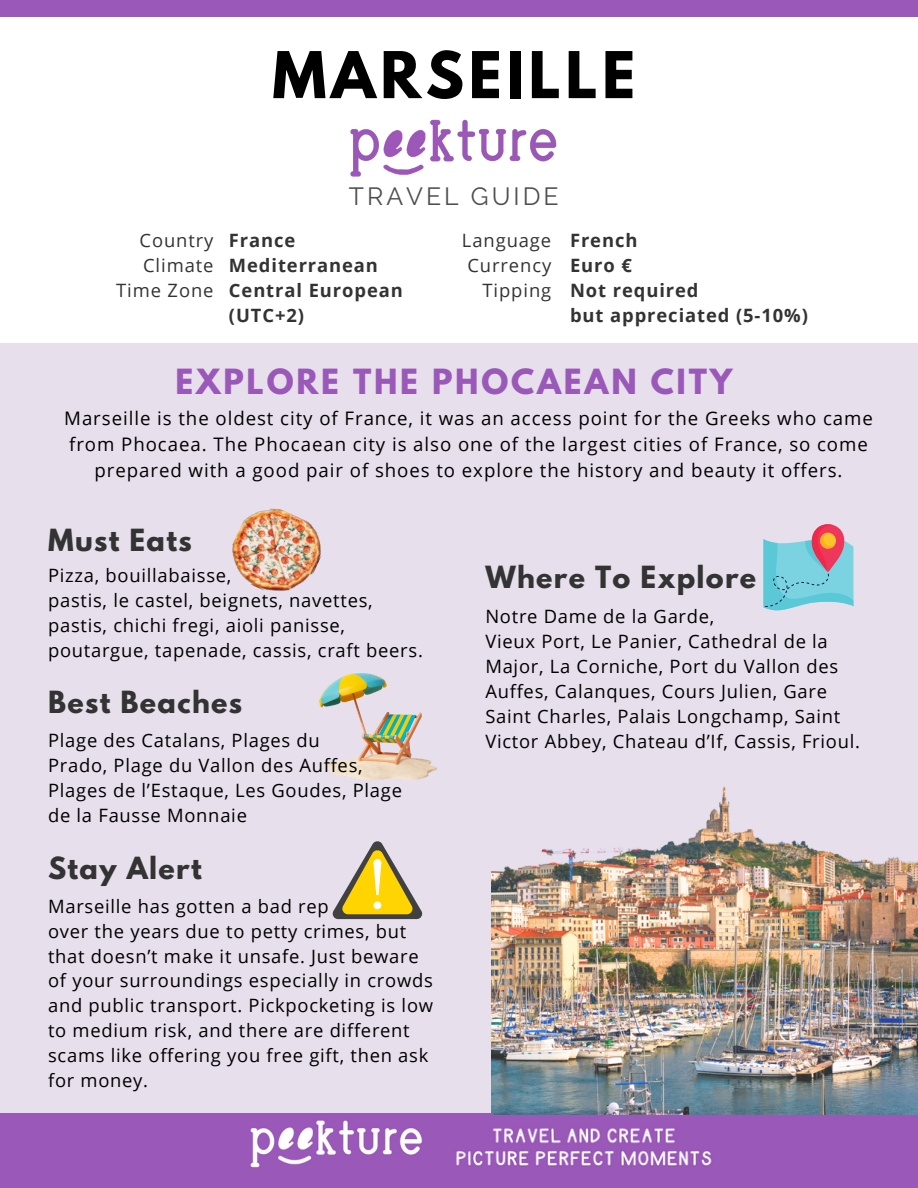
<style>
.page{position:relative;width:918px;height:1188px;background:#9a59b8}
.page>*{position:absolute;margin:0;border:0;box-sizing:border-box;transform-origin:0 0}
.t1{font:700 57px "League Spartan";letter-spacing:.08em;color:#000}
.t2{font:700 30.6px "League Spartan";letter-spacing:.09em;color:#9a59b8}
.t3{font:700 27px "League Spartan";letter-spacing:.05em;color:#333}
.t4{font:24.9px "Raleway";letter-spacing:.12em;color:#4e4e4e}
.t5{font:18.6px/25.8px "Open Sans";letter-spacing:.05em;color:#000;text-align:center}
.t6{font:18.3px/24.9px "Open Sans";letter-spacing:.04em;color:#000}
.t7{font:700 18.3px/24.9px "Open Sans";letter-spacing:.05em;color:#333}
.t8{font:18.3px "Open Sans";letter-spacing:.05em;color:#333}
</style>
<div class="page">
<div style="left:0;top:17px;width:918px;height:339px;background:#fff"></div>
<div style="left:0;top:343px;width:918px;height:769px;background:#e7dfeb"></div>
<svg style="left:763px;top:524px;width:90px;height:87px"></svg>
<img style="left:350px;top:119px;width:207px;height:58px">
<img style="left:319px;top:673px;width:117px;height:106px">
<img style="left:456px;top:1128px;width:256px;height:38px">
<img style="left:250px;top:1120px;width:172px;height:48px">
<img style="left:491px;top:786px;width:427px;height:328px">
<img style="left:232px;top:508px;width:89px;height:83px">
<svg style="left:332px;top:841px;width:91px;height:78px"></svg>
<p class="t1" style="left:272px;top:47px;width:364px">MARSEILLE</p>
<h4 class="t8" style="left:140px;top:228px;width:75px">Country</h4>
<p class="t8" style="left:143px;top:253px;width:72px">Climate</p>
<p class="t8" style="left:116px;top:278px;width:99px">Time Zone</p>
<h3 class="t4" style="left:349px;top:181px;width:211px">TRAVEL GUIDE</h3>
<p class="t7" style="left:229px;top:227px;width:175px">France<br>Mediterranean<br>Central European (UTC+2)</p>
<p class="t7" style="left:570px;top:227px;width:239px">French<br>Euro €<br>Not required<br>but appreciated (5-10%)</p>
<p class="t8" style="left:462px;top:227px;width:91px">Language</p>
<h4 class="t8" style="left:467px;top:252px;width:85px">Currency</h4>
<p class="t8" style="left:482px;top:277px;width:70px">Tipping</p>
<h5 class="t2" style="left:176px;top:366px;width:559px">EXPLORE THE PHOCAEAN CITY</h5>
<p class="t5" style="left:64px;top:405px;width:810px">Marseille is the oldest city of France, it was an access point for the Greeks who came from Phocaea. The Phocaean city is also one of the largest cities of France, so come prepared with a good pair of shoes to explore the history and beauty it offers.</p>
<p class="t3" style="left:48px;top:527px;width:145px">Must Eats</p>
<h4 class="t6" style="left:48px;top:562px;width:185px">Pizza, bouillabaisse,</h4>
<p class="t6" style="left:48px;top:587px;width:376px">pastis, le castel, beignets, navettes, pastis, chichi fregi, aioli panisse, poutargue, tapenade, cassis, craft beers.</p>
<p class="t3" style="left:48px;top:689px;width:196px">Best Beaches</p>
<p class="t3" style="left:485px;top:564px;width:272px">Where To Explore</p>
<p class="t6" style="left:485px;top:603px;width:231px">Notre Dame de la Garde,</p>
<h5 class="t6" style="left:485px;top:628px;width:357px">Vieux Port, Le Panier, Cathedral de la Major, La Corniche, Port du Vallon des Auffes, Calanques, Cours Julien, Gare Saint Charles, Palais Longchamp, Saint</h5>
<p class="t6" style="left:48px;top:728px;width:273px">Plage des Catalans, Plages du</p>
<h5 class="t6" style="left:485px;top:728px;width:376px">Victor Abbey, Chateau d’If, Cassis, Frioul.</h5>
<p class="t6" style="left:48px;top:753px;width:355px">Prado, Plage du Vallon des Auffes,<br>Plages de l’Estaque, Les Goudes, Plage de la Fausse Monnaie</p>
<p class="t3" style="left:48px;top:854px;width:155px">Stay Alert</p>
<p class="t6" style="left:48px;top:893px;width:282px">Marseille has gotten a bad rep</p>
<p class="t6" style="left:48px;top:918px;width:387px">over the years due to petty crimes, but that doesn’t make it unsafe. Just beware of your surroundings especially in crowds and public transport. Pickpocketing is low to medium risk, and there are different scams like offering you free gift, then ask for money.</p>
</div>
